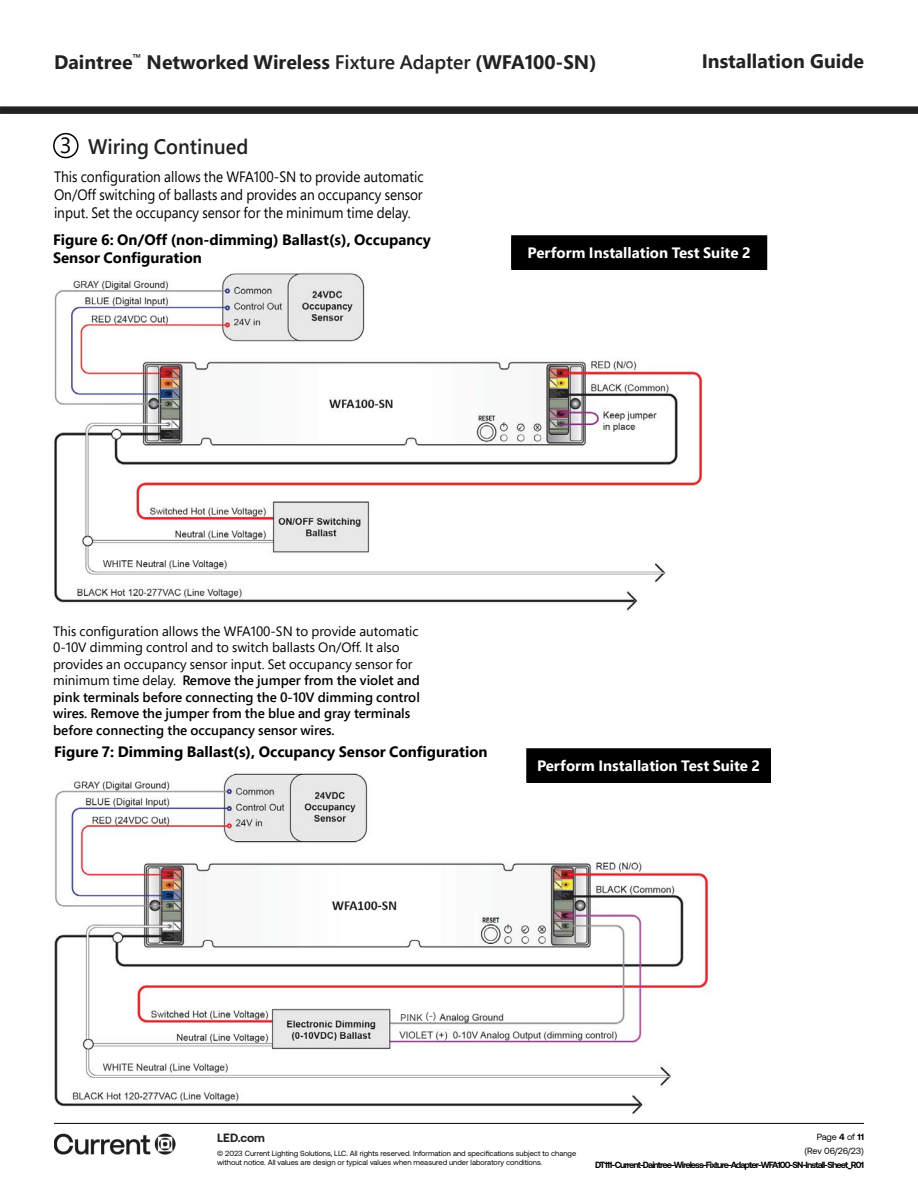
<style>
.page{position:relative;width:918px;height:1188px;background:#fff}
.page>*{position:absolute;margin:0;border:0;box-sizing:border-box;transform-origin:0 0}
.t1{font:600 21px "Segoe Pro";color:#202323;scale:.95 1}
.t2{font:700 19.5px "Segoe Pro";color:#202323}
.t3{font:700 19.5px "Segoe UI";color:#202323}
.t4{font:15px/18px "Segoe Pro";color:#000;text-align:justify;scale:.91 1}
.t5{font:700 15px/18px "Segoe Pro";color:#000}
.t6{font:700 15px "Segoe Pro";color:#fff}
.t7{font:13.5px/16.5px "Segoe Pro";color:#000}
.t8{font:700 12px "Aeonik";color:#202322}
.t9{font:9.75px "Aeonik";color:#3e3a3b}
.t10{font:700 9px "Aeonik";letter-spacing:-.1em;color:#000}
.t11{font:9px/14.1px "Aeonik";color:#000;text-align:right}
.t12{font:7.5px/9.8px "Aeonik";color:#000}
.s1{font-weight:600}
.s2{font-weight:400;font-size:21.9px;color:#000}
.s3{font-weight:700}
</style>
<div class="page">
<div style="left:0;top:106px;width:918px;height:8px;background:#202323"></div>
<hr style="left:54px;top:1123px;width:810px;height:1px;background:#000">
<img style="left:54px;top:1133px;width:122px;height:22px">
<img style="left:54px;top:272px;width:650px;height:339px">
<div style="left:53px;top:133px;width:26px;height:25px;border:2px solid #000;border-radius:50%"></div>
<div style="left:512px;top:236px;width:254px;height:33px;background:#000"></div>
<hr style="left:511px;top:235px;width:256px;height:2px;background:#000">
<hr style="left:511px;top:237px;width:2px;height:31px;background:#000">
<hr style="left:766px;top:237px;width:1px;height:31px;background:#000">
<hr style="left:511px;top:268px;width:256px;height:2px;background:#000">
<img style="left:54px;top:773px;width:657px;height:342px">
<div style="left:397px;top:1006px;width:41px;height:16px;background:#fff"></div>
<div style="left:527px;top:749px;width:243px;height:33px;background:#000"></div>
<hr style="left:526px;top:748px;width:245px;height:2px;background:#000">
<hr style="left:526px;top:750px;width:2px;height:31px;background:#000">
<hr style="left:770px;top:750px;width:1px;height:31px;background:#000">
<hr style="left:526px;top:781px;width:245px;height:2px;background:#000">
<h2 class="t2" style="left:54px;top:48px;width:544px">Daintree<sup>™</sup> Networked Wireless <span class="s1">Fixture Adapter</span> (WFA100-SN)</h2>
<h1 class="t1" style="left:60px;top:132px;width:200px"><span class="s2">3</span> Wiring Continued</h1>
<p class="t4" style="left:54px;top:167px;width:408px">This configuration allows the WFA100-SN to provide automatic On/Off switching of ballasts and provides an occupancy sensor input. Set the occupancy sensor for the minimum time delay.</p>
<h2 class="t3" style="left:702px;top:43px;width:164px">Installation Guide</h2>
<p class="t5" style="left:53px;top:230px;width:379px">Figure 6: On/Off (non-dimming) Ballast(s), Occupancy<br>Sensor Configuration</p>
<p class="t6" style="left:528px;top:242px;width:225px">Perform Installation Test Suite 2</p>
<p class="t7" style="left:53px;top:623px;width:368px">This configuration allows the WFA100-SN to provide automatic 0-10V dimming control and to switch ballasts On/Off. It also provides an occupancy sensor input. Set occupancy sensor for minimum time delay. <span class="s1">Remove the jumper from the violet and pink terminals before connecting the 0-10V dimming control wires. Remove the jumper from the blue and gray terminals before connecting the occupancy sensor wires.</span></p>
<p class="t5" style="left:54px;top:742px;width:435px">Figure 7: Dimming Ballast(s), Occupancy Sensor Configuration</p>
<p class="t6" style="left:537px;top:755px;width:225px">Perform Installation Test Suite 2</p>
<p class="t9" style="left:400px;top:1012px;width:37px">PINK (-)</p>
<p class="t8" style="left:217px;top:1131px;width:49px">LED.com</p>
<p class="t12" style="left:217px;top:1148px;width:361px">© 2023 Current Lighting Solutions, LLC. All rights reserved. Information and specifications subject to change without notice. All values are design or typical values when measured under laboratory conditions.</p>
<p class="t11" style="left:805px;top:1130px;width:61px">Page <span class="s3">4</span> of <span class="s3">11 </span>(Rev 06/26/23)</p>
<p class="t10" style="left:595px;top:1160px;width:270px">DT111-Current-Daintree-Wireless-Fixture-Adapter-WFA100-SN-Install-Sheet_R01</p>
</div>
